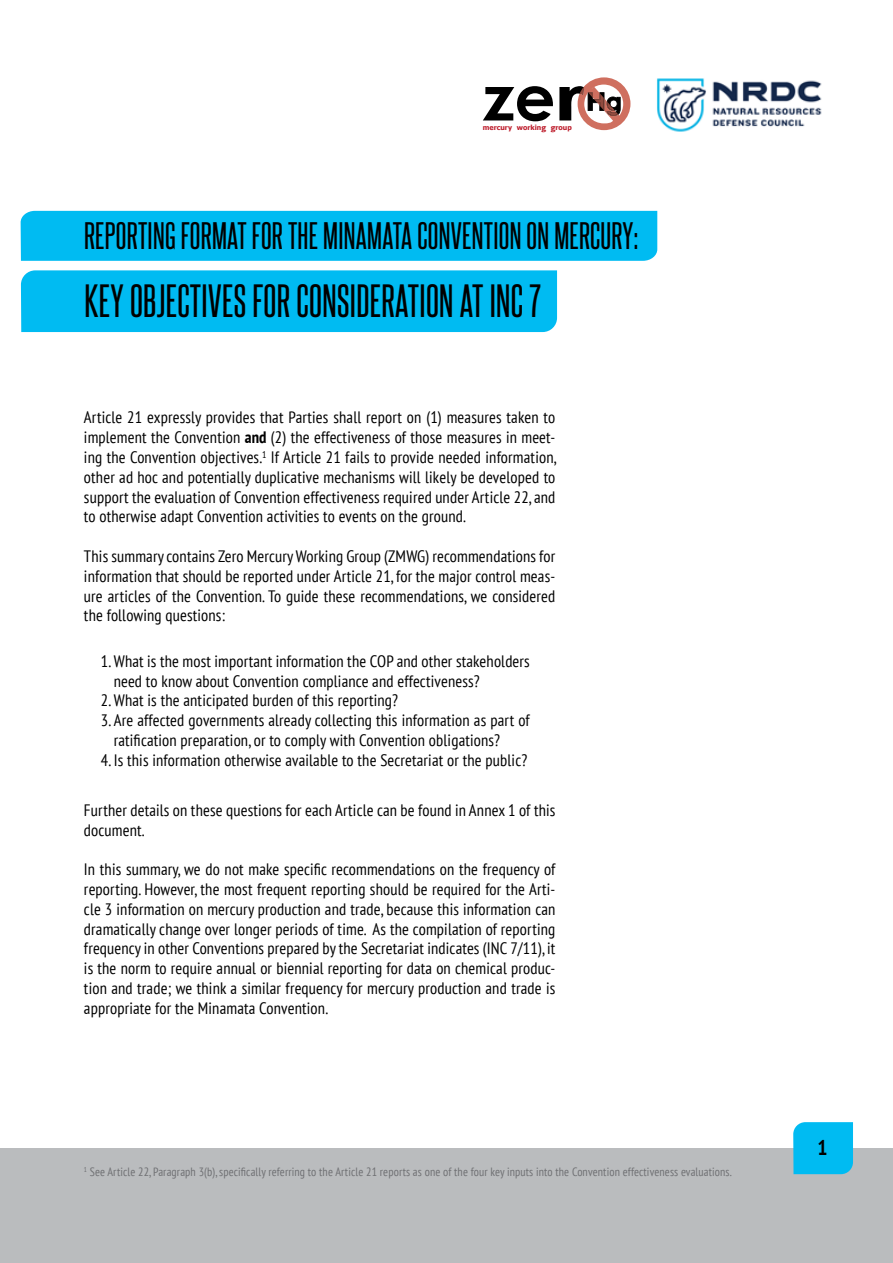
<style>
.page{position:relative;width:893px;height:1263px;background:#fff}
.page>*{position:absolute;margin:0;border:0;box-sizing:border-box;transform-origin:0 0}
.t1{font:40.2px "Steelfish Rg";letter-spacing:.01em;color:#000}
.t2{font:33px "Steelfish Rg";letter-spacing:.01em;color:#000}
.t3{font:700 condensed 21px "PT Sans";color:#000}
.t4{font:condensed 16.5px/19.8px "PT Sans";letter-spacing:.01em;color:#000;text-align:justify}
.t5{font:condensed 12px "PT Sans";letter-spacing:.01em;color:#6f7073}
.t6{font:700 7.05px "Tahoma";color:#be1e2d}
.s1{font-family:"Chaparral Pro";font-size:8.7px}
.s2{font-weight:700}
</style>
<div class="page">
<div style="left:21px;top:270px;width:536px;height:62px;background:#00bbf2"></div>
<div style="left:21px;top:211px;width:636px;height:50px;background:#00bbf2"></div>
<img style="left:630px;top:78px;width:192px;height:54px">
<div style="left:0;top:1148px;width:893px;height:115px;background:#babcbe"></div>
<div style="left:793px;top:1122px;width:60px;height:52px;background:#00bbf2"></div>
<svg style="left:483px;top:86px;width:70px;height:35px"></svg>
<svg style="left:559px;top:77px;width:71px;height:53px"></svg>
<p class="t6" style="left:483px;top:122px;width:90px">mercury workin<span class="s1">g g</span>roup</p>
<h2 class="t2" style="left:84px;top:216px;width:556px">REPORTING FORMAT FOR THE MINAMATA CONVENTION ON MERCURY:</h2>
<h1 class="t1" style="left:84px;top:276px;width:458px">KEY OBJECTIVES FOR CONSIDERATION AT INC 7</h1>
<p class="t4" style="left:84px;top:407px;width:474px">Article 21 expressly provides that Parties shall report on (1) measures taken to implement the Convention <span class="s2">and</span> (2) the effectiveness of those measures in meet&shy;ing the Convention objectives.<sup>1</sup> If Article 21 fails to provide needed information, other ad hoc and potentially duplicative mechanisms will likely be developed to support the evaluation of Convention effectiveness required under Article 22, and to otherwise adapt Convention activities to events on the ground.</p>
<p class="t4" style="left:84px;top:546px;width:473px">This summary contains Zero Mercury Working Group (ZMWG) recommendations for information that should be reported under Article 21, for the major control meas&shy;ure articles of the Convention. To guide these recommendations, we considered the following questions:</p>
<p class="t4" style="left:101px;top:651px;width:430px">1.What is the most important information the COP and other stakeholders</p>
<p class="t4" style="left:114px;top:670px;width:367px">need to know about Convention compliance and effectiveness?</p>
<p class="t4" style="left:101px;top:690px;width:299px">2.What is the anticipated burden of this reporting?</p>
<p class="t4" style="left:114px;top:710px;width:418px;text-indent:-13px">3. Are affected governments already collecting this information as part of ratification preparation, or to comply with Convention obligations?</p>
<p class="t4" style="left:101px;top:750px;width:428px">4. Is this information otherwise available to the Secretariat or the public?</p>
<p class="t4" style="left:84px;top:800px;width:473px">Further details on these questions for each Article can be found in Annex 1 of this document.</p>
<p class="t4" style="left:84px;top:859px;width:473px">In this summary, we do not make specific recommendations on the frequency of reporting. However, the most frequent reporting should be required for the Arti&shy;cle 3 information on mercury production and trade, because this information can dramatically change over longer periods of time. As the compilation of reporting frequency in other Conventions prepared by the Secretariat indicates (INC 7/11), it is the norm to require annual or biennial reporting for data on chemical produc&shy;tion and trade; we think a similar frequency for mercury production and trade is appropriate for the Minamata Convention.</p>
<p class="t5" style="left:84px;top:1164px;width:649px"><sup>1</sup> See Article 22, Paragraph 3(b), specifically referring to the Article 21 reports as one of the four key inputs into the Convention effectiveness evaluations.</p>
<p class="t3" style="left:817px;top:1134px;width:12px">1</p>
</div>
